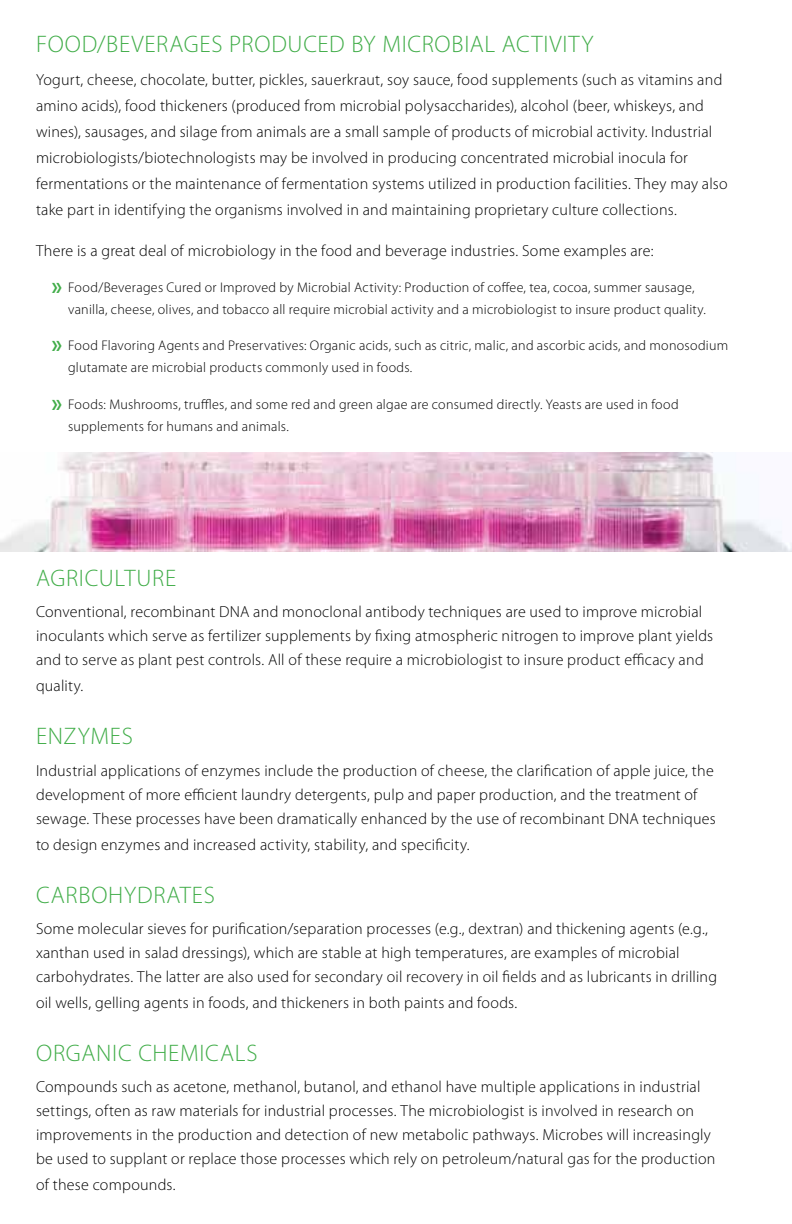
<style>
.page{position:relative;width:792px;height:1224px;background:#fff}
.page>*{position:absolute;margin:0;border:0;box-sizing:border-box;transform-origin:0 0}
.t1{font:300 24px "Myriad Pro";letter-spacing:.03em;color:#41ad49}
.t2{font:300 16px/24px "Myriad Pro";letter-spacing:.015em;color:#000}
.t3{font:300 14px/22px "Myriad Pro";letter-spacing:.02em;color:#000}
.s1{font-weight:600;font-stretch:condensed;font-size:28px;color:#41ad49}
</style>
<div class="page">
<img style="left:0;top:453px;width:792px;height:99px">
<h1 class="t1" style="left:36px;top:31px;width:29px">Food</h1>
<h1 class="t1" style="left:97px;top:31px;width:174px">/Beverages Produc</h1>
<h1 class="t1" style="left:318px;top:31px;width:131px">ed by Microbia</h1>
<h1 class="t1" style="left:485px;top:31px;width:44px">l Activit</h1>
<h1 class="t1" style="left:582px;top:31px;width:14px">y</h1>
<p class="t2" style="left:36px;top:67px;width:693px;line-height:26px">Yogurt, cheese, chocolate, butter, pickles, sauerkraut, soy sauce, food supplements (such as vitamins and amino acids), food thickeners (produced from microbial polysaccharides), alcohol (beer, whiskeys, and wines), sausages, and silage from animals are a small sample of products of microbial activity. Industrial microbiologists/biotechnologists may be involved in producing concentrated microbial inocula for fermentations or the maintenance of fermentation systems utilized in production facilities. They may also take part in identifying the organisms involved in and maintaining proprietary culture collections.</p>
<p class="t2" style="left:36px;top:239px;width:619px">There is a great deal of microbiology in the food and beverage industries. Some examples are:</p>
<p class="t3" style="left:68px;top:277px;width:639px;text-indent:-16px"><span class="s1">»</span> Food/Beverages Cured or Improved by Microbial Activity: Production of coffee, tea, cocoa, summer sausage, vanilla, cheese, olives, and tobacco all require microbial activity and a microbiologist to insure product quality.</p>
<p class="t3" style="left:68px;top:335px;width:662px;text-indent:-16px"><span class="s1">»</span> Food Flavoring Agents and Preservatives: Organic acids, such as citric, malic, and ascorbic acids, and monosodium glutamate are microbial products commonly used in foods.</p>
<p class="t3" style="left:68px;top:393px;width:612px;text-indent:-16px"><span class="s1">»</span> Foods: Mushrooms, truffles, and some red and green algae are consumed directly. Yeasts are used in food supplements for humans and animals.</p>
<h1 class="t1" style="left:36px;top:565px;width:142px">Agricu ltu re</h1>
<p class="t2" style="left:36px;top:600px;width:679px">Conventional, recombinant DNA and monoclonal antibody techniques are used to improve microbial inoculants which serve as fertilizer supplements by fixing atmospheric nitrogen to improve plant yields and to serve as plant pest controls. All of these require a microbiologist to insure product efficacy and</p>
<p class="t2" style="left:36px;top:674px;width:49px">quality.</p>
<h1 class="t1" style="left:36px;top:723px;width:96px">Enzymes</h1>
<p class="t2" style="left:36px;top:759px;width:681px">Industrial applications of enzymes include the production of cheese, the clarification of apple juice, the development of more efficient laundry detergents, pulp and paper production, and the treatment of sewage. These processes have been dramatically enhanced by the use of recombinant DNA techniques</p>
<p class="t2" style="left:36px;top:833px;width:435px">to design enzymes and increased activity, stability, and specificity.</p>
<h1 class="t1" style="left:36px;top:882px;width:57px">Carboh</h1>
<h1 class="t1" style="left:124px;top:882px;width:90px">ydrates</h1>
<p class="t2" style="left:36px;top:917px;width:683px">Some molecular sieves for purification/separation processes (e.g., dextran) and thickening agents (e.g., xanthan used in salad dressings), which are stable at high temperatures, are examples of microbial carbohydrates. The latter are also used for secondary oil recovery in oil fields and as lubricants in drilling</p>
<p class="t2" style="left:36px;top:991px;width:483px">oil wells, gelling agents in foods, and thickeners in both paints and foods.</p>
<h1 class="t1" style="left:36px;top:1040px;width:59px">Organic</h1>
<h1 class="t1" style="left:138px;top:1040px;width:56px">Ch emica</h1>
<h1 class="t1" style="left:235px;top:1040px;width:22px">ls</h1>
<p class="t2" style="left:36px;top:1075px;width:681px">Compounds such as acetone, methanol, butanol, and ethanol have multiple applications in industrial settings, often as raw materials for industrial processes. The microbiologist is involved in research on improvements in the production and detection of new metabolic pathways. Microbes will increasingly be used to supplant or replace those processes which rely on petroleum/natural gas for the production</p>
<p class="t2" style="left:36px;top:1173px;width:141px">of these compounds.</p>
</div>
